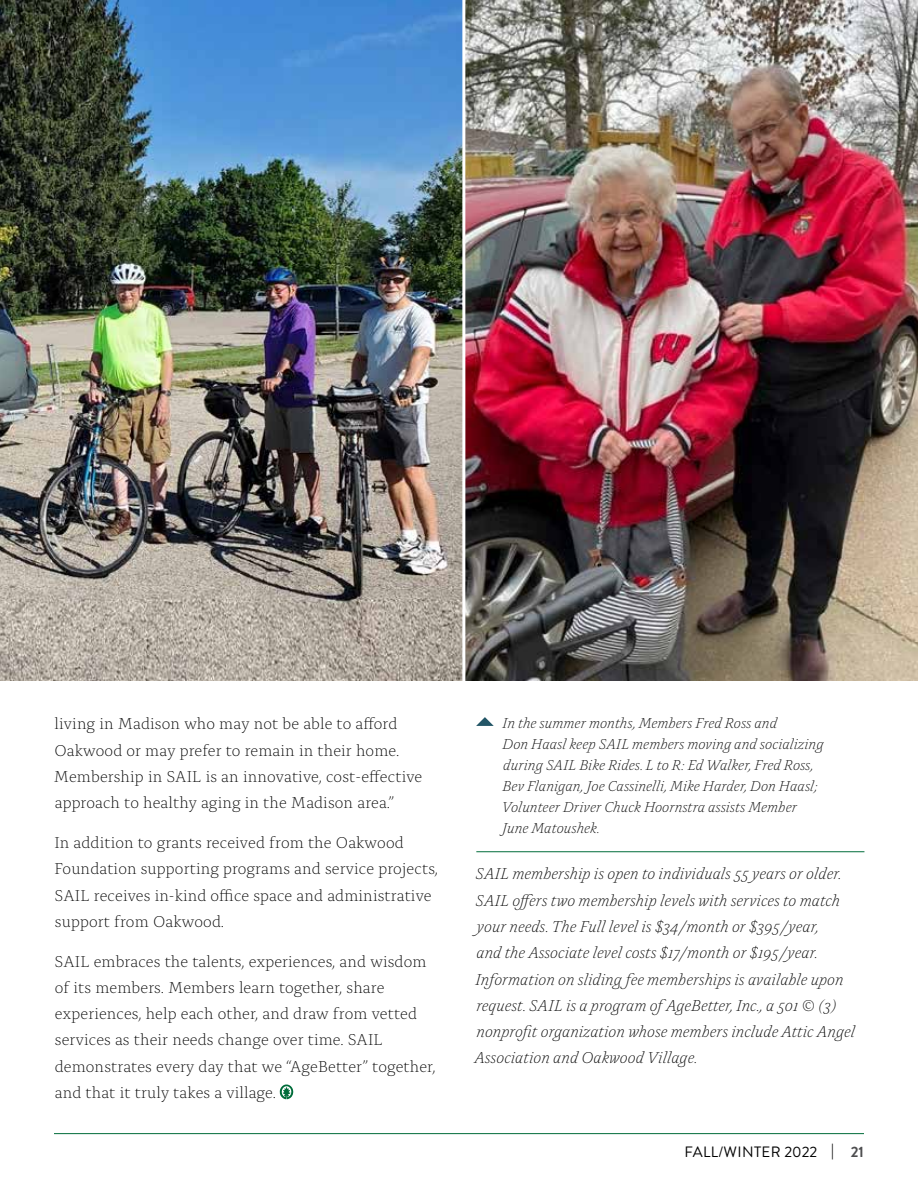
<style>
.page{position:relative;width:918px;height:1188px;background:#fff}
.page>*{position:absolute;margin:0;border:0;box-sizing:border-box;transform-origin:0 0}
.t1{font:300 16.5px/26.2px "Alda OT";letter-spacing:.005em;color:#000}
.t2{font:italic 300 16.5px/26.2px "Alda OT";letter-spacing:.005em;color:#000}
.t3{font:italic 300 15px/21px "Alda OT";letter-spacing:.005em;color:#000}
.t4{font:15px "Brandon Grotesque";letter-spacing:.025em;color:#000}
.s1{font-weight:500}
.s2{font-weight:700;color:#4d4d4f}
</style>
<div class="page">
<svg style="left:280px;top:1084px;width:14px;height:15px"></svg>
<img style="left:0;top:0;width:918px;height:680px">
<hr style="left:462px;top:0;width:3px;height:696px;background:#fff">
<hr style="left:476px;top:851px;width:388px;height:1px;background:#006c3a">
<svg style="left:476px;top:717px;width:18px;height:9px"></svg>
<hr style="left:54px;top:1133px;width:810px;height:1px;background:#006c3a">
<p class="t1" style="left:54px;top:712px;width:370px">living in Madison who may not be able to afford Oakwood or may prefer to remain in their home.<br>Membership in SAIL is an innovative, cost-effective approach to healthy aging in the Madison area.”</p>
<p class="t1" style="left:54px;top:831px;width:385px">In addition to grants received from the Oakwood Foundation supporting programs and service projects, SAIL receives in-kind office space and administrative support from Oakwood.</p>
<p class="t1" style="left:55px;top:949px;width:382px">SAIL embraces the talents, experiences, and wisdom of its members. Members learn together, share experiences, help each other, and draw from vetted services as their needs change over time. SAIL demonstrates every day that we “AgeBetter” together, and that it truly takes a village.</p>
<p class="t3" style="left:502px;top:714px;width:323px">In the summer months, Members Fred Ross and<br>Don Haasl keep SAIL members moving and socializing during SAIL Bike Rides. L to R: Ed Walker, Fred Ross, Bev Flanigan, Joe Cassinelli, Mike Harder, Don Haasl; Volunteer Driver Chuck Hoornstra assists Member June Matoushek.</p>
<p class="t2" style="left:475px;top:862px;width:382px">SAIL membership is open to individuals 55 years or older.<br>SAIL offers two membership levels with services to match your needs. The Full level is $34/month or $395/year,<br>and the Associate level costs $17/month or $195/year.<br>Information on sliding fee memberships is available upon request. SAIL is a program ofAgeBetter, Inc., a 501 © (3) nonprofit organization whose members include Attic Angel Association and Oakwood Village.</p>
<p class="t4" style="left:684px;top:1141px;width:181px">FALL/WINTER 2022 <span class="s1">|</span> <span class="s2">21</span></p>
</div>
